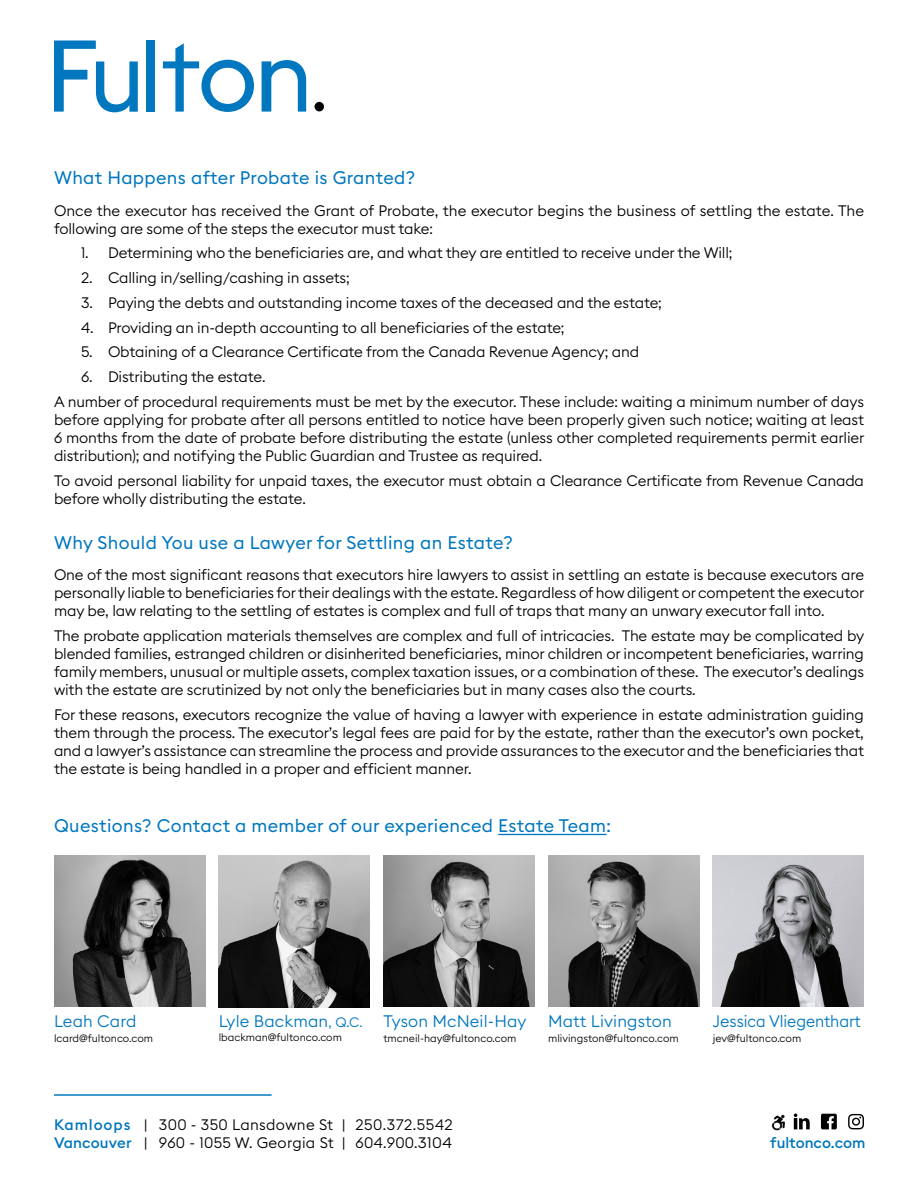
<style>
.page{position:relative;width:918px;height:1188px;background:#fff}
.page>*{position:absolute;margin:0;border:0;box-sizing:border-box;transform-origin:0 0}
.t1{font:18px "Euclid Square";letter-spacing:.02em;color:#0077be}
.Names{font:300 16.5px "Euclid Square";letter-spacing:.005em;color:#0077be}
.Names-2{font:300 16.5px "Euclid Square";letter-spacing:.005em;color:#0077be;scale:.95 1}
.Body{font:300 15px/18px "Euclid Square";letter-spacing:-.01em;color:#000;text-align:justify}
.Numbered_List{font:300 15px "Euclid Square";letter-spacing:-.01em;color:#000}
.Body-2{font:300 15px/18px "Euclid Square";letter-spacing:.02em;color:#000}
.t2{font:500 15px "Euclid Square";color:#0077be}
.Emails{font:300 10.5px "Euclid Square";color:#000}
.Names-3{font:300 10.5px "Euclid Square";color:#000}
.s1{font-size:13.5px}
.s2{font-weight:500;color:#0077be}
</style>
<div class="page">
<svg style="left:54px;top:41px;width:84px;height:71px"></svg>
<div style="left:146px;top:40px;width:9px;height:72px;background:#0077be"></div>
<svg style="left:163px;top:43px;width:91px;height:69px"></svg>
<svg style="left:262px;top:60px;width:44px;height:52px"></svg>
<div style="left:315px;top:102px;width:9px;height:9px;background:#000;border-radius:50%"></div>
<hr style="left:54px;top:1094px;width:218px;height:2px;background:#0077be">
<svg style="left:794px;top:1114px;width:16px;height:15px"></svg>
<svg style="left:821px;top:1114px;width:16px;height:15px"></svg>
<svg style="left:848px;top:1114px;width:16px;height:15px"></svg>
<img style="left:772px;top:1115px;width:13px;height:16px">
<img style="left:383px;top:856px;width:152px;height:151px">
<img style="left:54px;top:856px;width:151px;height:151px">
<img style="left:219px;top:856px;width:151px;height:151px">
<img style="left:548px;top:856px;width:151px;height:151px">
<hr style="left:498px;top:834px;width:109px;height:1px;background:#0077be">
<img style="left:713px;top:856px;width:151px;height:151px">
<p class="t1" style="left:54px;top:166px;width:363px">What Happens after Probate is Granted?</p>
<p class="Body" style="left:54px;top:201px;width:812px">Once the executor has received the Grant of Probate, the executor begins the business of settling the estate. The following are some of the steps the executor must take:</p>
<p class="Numbered_List" style="left:81px;top:243px;width:653px">1. Determining who the beneficiaries are, and what they are entitled to receive under the Will;</p>
<p class="Numbered_List" style="left:81px;top:268px;width:270px">2. Calling in/selling/cashing in assets;</p>
<p class="Numbered_List" style="left:81px;top:293px;width:583px">3. Paying the debts and outstanding income taxes of the deceased and the estate;</p>
<p class="Numbered_List" style="left:81px;top:318px;width:485px">4. Providing an in-depth accounting to all beneficiaries of the estate;</p>
<p class="Numbered_List" style="left:81px;top:342px;width:560px">5. Obtaining of a Clearance Certificate from the Canada Revenue Agency; and</p>
<p class="Numbered_List" style="left:81px;top:367px;width:186px">6. Distributing the estate.</p>
<p class="Body" style="left:54px;top:392px;width:812px">A number of procedural requirements must be met by the executor. These include: waiting a minimum number of days before applying for probate after all persons entitled to notice have been properly given such notice; waiting at least 6 months from the date of probate before distributing the estate (unless other completed requirements permit earlier distribution); and notifying the Public Guardian and Trustee as required.</p>
<p class="Body" style="left:54px;top:471px;width:812px">To avoid personal liability for unpaid taxes, the executor must obtain a Clearance Certificate from Revenue Canada before wholly distributing the estate.</p>
<p class="t1" style="left:54px;top:531px;width:460px">Why Should You use a Lawyer for Settling an Estate?</p>
<p class="Body" style="left:54px;top:565px;width:812px">One of the most significant reasons that executors hire lawyers to assist in settling an estate is because executors are personally liable to beneficiaries for their dealings with the estate. Regardless of how diligent or competent the executor may be, law relating to the settling of estates is complex and full of traps that many an unwary executor fall into.</p>
<p class="Body" style="left:54px;top:626px;width:812px">The probate application materials themselves are complex and full of intricacies. The estate may be complicated by blended families, estranged children or disinherited beneficiaries, minor children or incompetent beneficiaries, warring family members, unusual or multiple assets, complex taxation issues, or a combination of these. The executor’s dealings with the estate are scrutinized by not only the beneficiaries but in many cases also the courts.</p>
<p class="Body" style="left:54px;top:705px;width:812px">For these reasons, executors recognize the value of having a lawyer with experience in estate administration guiding them through the process. The executor’s legal fees are paid for by the estate, rather than the executor’s own pocket, and a lawyer’s assistance can streamline the process and provide assurances to the executor and the beneficiaries that the estate is being handled in a proper and efficient manner.</p>
<p class="t1" style="left:54px;top:814px;width:559px">Questions? Contact a member of our experienced Estate Team:</p>
<p class="Names" style="left:54px;top:1011px;width:84px">Leah Card</p>
<p class="Emails" style="left:54px;top:1032px;width:101px">lcard@fultonco.com</p>
<p class="Names" style="left:219px;top:1011px;width:145px">Lyle Backman<span class="s1">, Q.C.</span></p>
<p class="Emails" style="left:219px;top:1030px;width:125px">lbackman@fultonco.com</p>
<p class="Names" style="left:383px;top:1011px;width:145px">Tyson McNeil-Hay</p>
<p class="Names-3" style="left:383px;top:1032px;width:135px">tmcneil-hay@fultonco.com</p>
<p class="Names" style="left:548px;top:1011px;width:125px">Matt Livingston</p>
<p class="Emails" style="left:548px;top:1032px;width:132px">mlivingston@fultonco.com</p>
<p class="Names-2" style="left:713px;top:1011px;width:157px">Jessica Vliegenthart</p>
<p class="Emails" style="left:713px;top:1032px;width:90px">jev@fultonco.com</p>
<p class="Body-2" style="left:54px;top:1115px;width:400px"><span class="s2">Kamloops</span> | 300 - 350 Lansdowne St | 250.372.5542<br><span class="s2">Vancouver</span> | 960 - 1055 W. Georgia St | 604.900.3104</p>
<p class="t2" style="left:770px;top:1133px;width:97px">fultonco.com</p>
</div>
